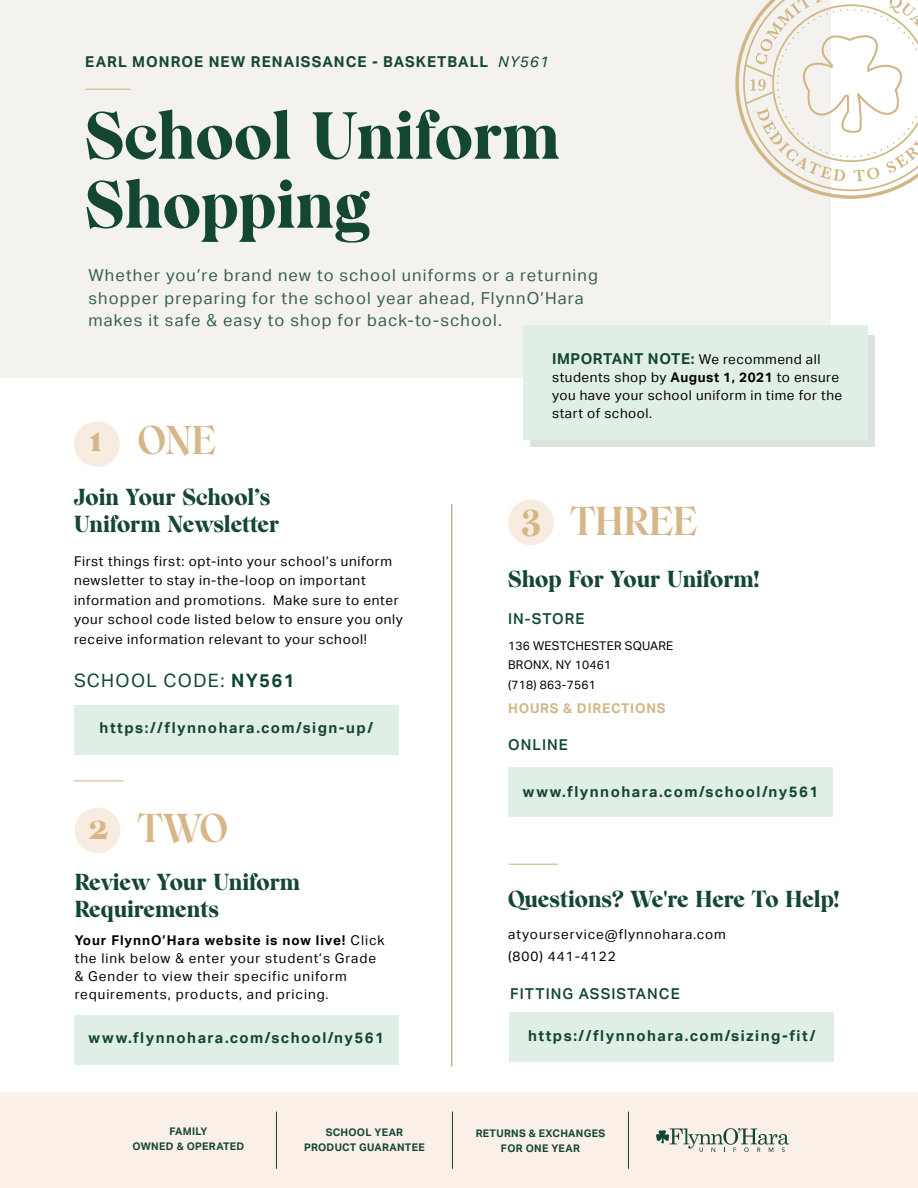
<style>
.page{position:relative;width:918px;height:1188px;background:#fff}
.page>*{position:absolute;margin:0;border:0;box-sizing:border-box;transform-origin:0 0}
.t1{font:900 64.5px "Wulkan Display";color:#144634}
.t2{font:700 39px "Wulkan Display";color:#d7b688}
.t3{font:900 36px "Wulkan Display";color:#d7b688}
.t4{font:900 22.5px/27px "Wulkan Display";color:#144634}
.t5{font:18.45px "Aktiv Grotesk";letter-spacing:.07em;color:#104633}
.t6{font:16.5px/22.5px "Aktiv Grotesk";letter-spacing:.07em;color:#385f4f}
.t7{font:700 15px "Aktiv Grotesk";letter-spacing:.1em;color:#144634}
.t8{font:700 15px "Aktiv Grotesk";letter-spacing:.07em;color:#144634}
.t9{font:500 15px "Aktiv Grotesk";letter-spacing:.07em;color:#104633}
.t10{font:700 15px "Aktiv Grotesk";letter-spacing:.04em;color:#144634}
.t11{font:13.5px/19.5px "Aktiv Grotesk";letter-spacing:.05em;color:#040101}
.t12{font:13.5px/18px "Aktiv Grotesk";letter-spacing:.07em;color:#040101}
.t13{font:700 13.5px "Aktiv Grotesk";letter-spacing:.06em;color:#d2b886}
.t14{font:12px "Aktiv Grotesk";letter-spacing:.02em;color:#040101}
.t15{font:700 10.5px/15px "Aktiv Grotesk";letter-spacing:.03em;color:#144634;text-align:center}
.s1{font-weight:400;font-style:italic}
.s2{font-weight:700}
.s3{font-weight:400;font-size:13.5px;color:#040101}
</style>
<div class="page">
<div style="left:0;top:0;width:831px;height:378px;background:#f3f2ee"></div>
<div style="left:0;top:1093px;width:918px;height:95px;background:#faf0e7"></div>
<svg style="left:735px;top:0;width:183px;height:199px"></svg>
<svg style="left:656px;top:1128px;width:133px;height:24px"></svg>
<div style="left:74px;top:421px;width:46px;height:46px;background:#f8ece0;border-radius:50%"></div>
<div style="left:508px;top:500px;width:46px;height:45px;background:#f8ece0;border-radius:50%"></div>
<div style="left:75px;top:807px;width:45px;height:46px;background:#f8ece0;border-radius:50%"></div>
<hr style="left:276px;top:1112px;width:1px;height:57px;background:#144634">
<hr style="left:452px;top:1112px;width:1px;height:57px;background:#144634">
<hr style="left:628px;top:1112px;width:1px;height:57px;background:#144634">
<div style="left:74px;top:705px;width:324px;height:50px;background:#e0efe5"></div>
<div style="left:74px;top:1015px;width:324px;height:50px;background:#e0efe5"></div>
<div style="left:508px;top:768px;width:324px;height:49px;background:#e0efe5"></div>
<div style="left:510px;top:1012px;width:324px;height:50px;background:#e0efe5"></div>
<div style="left:531px;top:335px;width:344px;height:112px;background:#dde2de"></div>
<div style="left:523px;top:325px;width:344px;height:115px;background:#e0efe5"></div>
<hr style="left:85px;top:89px;width:46px;height:1px;background:#d7b688">
<hr style="left:451px;top:504px;width:1px;height:562px;background:#a3875a">
<hr style="left:74px;top:780px;width:49px;height:1px;background:#d7b688">
<hr style="left:509px;top:864px;width:49px;height:1px;background:#d7b688">
<p class="t8" style="left:85px;top:53px;width:465px">EARL MONROE NEW RENAISSANCE - BASKETBALL <span class="s1">NY561</span></p>
<p class="t1" style="left:85px;top:96px;width:476px">School Uniform</p>
<p class="t1" style="left:85px;top:165px;width:285px">Shopping</p>
<p class="t6" style="left:88px;top:264px;width:511px">Whether you’re brand new to school uniforms or a returning shopper preparing for the school year ahead, FlynnO’Hara</p>
<p class="t6" style="left:88px;top:309px;width:415px">makes it safe &amp; easy to shop for back-to-school.</p>
<p class="t3" style="left:90px;top:417px;width:14px">1</p>
<p class="t2" style="left:138px;top:417px;width:79px">ONE</p>
<p class="t4" style="left:74px;top:484px;width:207px">Join Your School’s<br>Uniform Newsletter</p>
<p class="t11" style="left:74px;top:551px;width:331px">First things first: opt-into your school’s uniform newsletter to stay in-the-loop on important information and promotions. Make sure to enter your school code listed below to ensure you only receive information relevant to your school!</p>
<p class="t5" style="left:74px;top:670px;width:222px">SCHOOL CODE: <span class="s2">NY561</span></p>
<p class="t7" style="left:100px;top:719px;width:275px">https://flynnohara.com/sign-up/</p>
<p class="t2" style="left:138px;top:805px;width:91px">TWO</p>
<p class="t4" style="left:75px;top:869px;width:227px">Review Your Uniform<br>Requirements</p>
<p class="t3" style="left:89px;top:804px;width:21px">2</p>
<p class="t12" style="left:75px;top:931px;width:311px"><span class="s2">Your FlynnO’Hara website is now live!</span> Click the link below &amp; enter your student’s Grade &amp; Gender to view their specific uniform requirements, products, and pricing.</p>
<p class="t7" style="left:89px;top:1029px;width:297px">www.flynnohara.com/school/ny561</p>
<p class="t15" style="left:169px;top:1124px;width:40px">FAMILY</p>
<p class="t15" style="left:133px;top:1139px;width:113px">OWNED &amp; OPERATED</p>
<p class="t15" style="left:304px;top:1125px;width:122px">SCHOOL YEAR<br>PRODUCT GUARANTEE</p>
<p class="t10" style="left:552px;top:350px;width:270px">IMPORTANT NOTE: <span class="s3">We recommend all</span></p>
<p class="t11" style="left:552px;top:368px;width:292px;line-height:18px">students shop by <span class="s2">August 1, 2021</span> to ensure you have your school uniform in time for the start of school.</p>
<p class="t3" style="left:522px;top:493px;width:20px">3</p>
<p class="t2" style="left:570px;top:498px;width:128px">THREE</p>
<p class="t4" style="left:508px;top:567px;width:253px">Shop For Your Uniform!</p>
<p class="t9" style="left:508px;top:610px;width:78px">IN-STORE</p>
<p class="t14" style="left:508px;top:638px;width:167px">136 WESTCHESTER SQUARE</p>
<p class="t14" style="left:508px;top:658px;width:105px">BRONX, NY 10461</p>
<p class="t14" style="left:508px;top:677px;width:89px">(718) 863-7561</p>
<p class="t13" style="left:508px;top:700px;width:159px">HOURS &amp; DIRECTIONS</p>
<p class="t9" style="left:508px;top:736px;width:61px">ONLINE</p>
<p class="t7" style="left:523px;top:783px;width:297px">www.flynnohara.com/school/ny561</p>
<p class="t4" style="left:508px;top:886px;width:333px">Questions? We're Here To Help!</p>
<p class="t12" style="left:508px;top:925px;width:219px">atyourservice@flynnohara.com</p>
<p class="t12" style="left:508px;top:948px;width:109px">(800) 441-4122</p>
<p class="t9" style="left:510px;top:985px;width:171px">FITTING ASSISTANCE</p>
<p class="t7" style="left:528px;top:1027px;width:289px">https://flynnohara.com/sizing-fit/</p>
<p class="t15" style="left:476px;top:1126px;width:131px">RETURNS &amp; EXCHANGES<br>FOR ONE YEAR</p>
</div>
